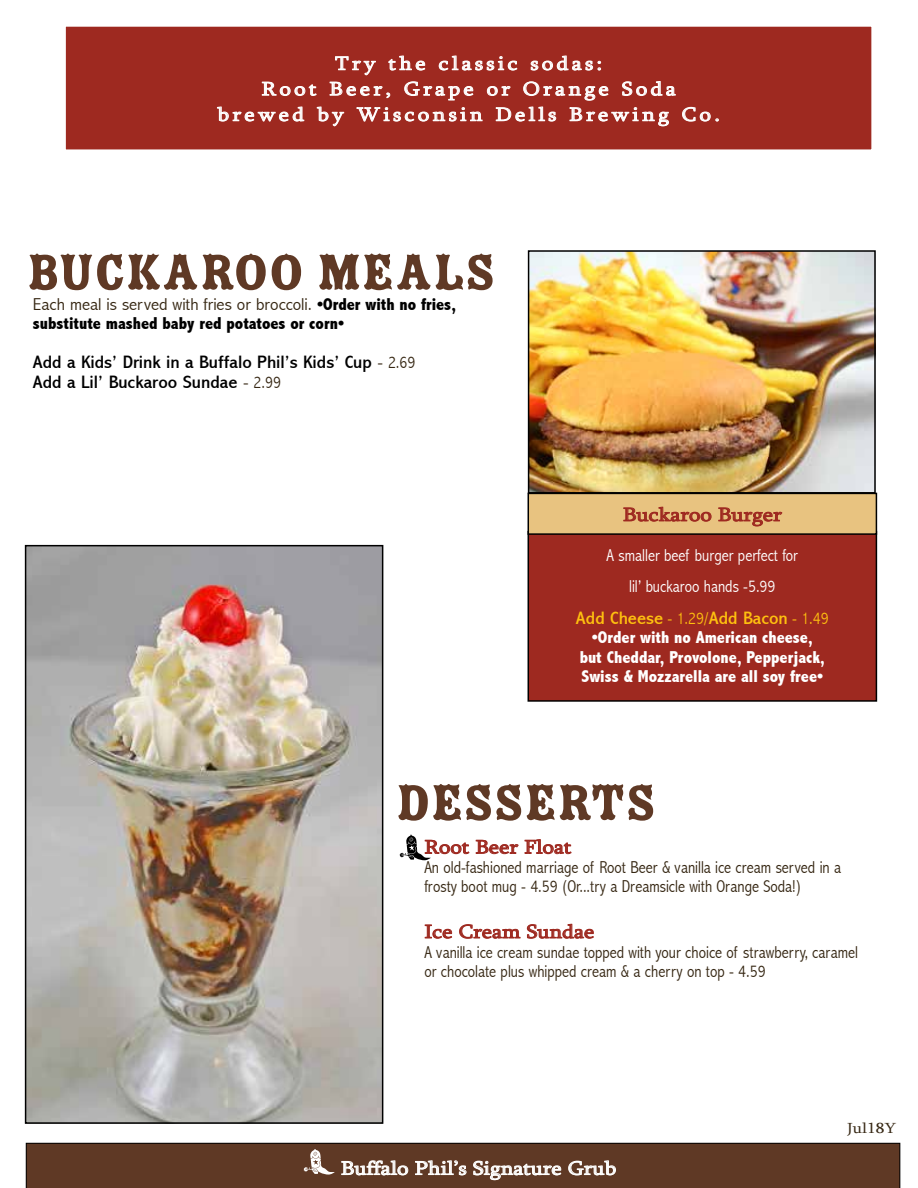
<style>
.page{position:relative;width:918px;height:1188px;background:#fff}
.page>*{position:absolute;margin:0;border:0;box-sizing:border-box;transform-origin:0 0}
.t1{font:55.5px "Zebrawood Std Fill";color:#5f3925}
.t2{font:19.5px/25.5px "Sylfaen";letter-spacing:.15em;color:#fff;text-align:center;scale:1.15 1}
.t3{font:19.5px "Sylfaen";color:#9e2920;scale:1.15 1}
.t4{font:19.5px "Sylfaen";color:#fff;scale:1.15 1}
.t5{font:condensed 18px/19.5px "Abadi";color:#000;scale:1.15 1}
.t6{font:condensed 18px "Abadi";color:#fec00f;scale:1.15 1}
.t7{font:300 condensed 17.25px/19.5px "Abadi";color:#362713}
.t8{font:800 condensed 17.25px/19.5px "Abadi";color:#000}
.t9{font:800 condensed 17.25px/19.5px "Abadi";color:#fff;text-align:center}
.t10{font:300 condensed 17.25px/31.5px "Abadi";color:#fff;text-align:center}
.t11{font:15px "Sylfaen";color:#362713;scale:1.15 1}
.s1{font-weight:300;color:#362713}
.s2{font-weight:300;font-size:17.25px;color:#362713}
.s3{font-weight:300;font-size:17.25px}
</style>
<div class="page">
<div style="left:64px;top:24px;width:810px;height:128px;background:#9e2920"></div>
<svg style="left:217px;top:55px;width:459px;height:72px"></svg>
<svg style="left:682px;top:107px;width:37px;height:15px"></svg>
<div style="left:61px;top:22px;width:815px;height:132px;border:4px solid #fff"></div>
<svg style="left:26px;top:1143px;width:874px;height:45px;background:#63402d"></svg>
<svg style="left:424px;top:924px;width:28px;height:15px"></svg>
<svg style="left:459px;top:924px;width:62px;height:15px"></svg>
<svg style="left:527px;top:923px;width:67px;height:16px"></svg>
<svg style="left:399px;top:835px;width:173px;height:25px"></svg>
<div style="left:528px;top:532px;width:348px;height:169px;background:#9e2920"></div>
<div style="left:528px;top:531px;width:349px;height:171px;border:2px solid #000"></div>
<img style="left:531px;top:253px;width:342px;height:238px">
<div style="left:528px;top:250px;width:348px;height:244px;border:2px solid #000"></div>
<div style="left:528px;top:493px;width:348px;height:41px;background:#e8c380"></div>
<svg style="left:623px;top:507px;width:89px;height:15px"></svg>
<svg style="left:718px;top:507px;width:65px;height:20px"></svg>
<div style="left:528px;top:493px;width:349px;height:42px;border:2px solid #000"></div>
<img style="left:28px;top:548px;width:352px;height:573px">
<div style="left:25px;top:545px;width:358px;height:579px;border:2px solid #000"></div>
<p class="t2" style="left:217px;top:50px;width:439px">Try the classic sodas:<br>Root Beer, Grape or Orange Soda brewed by Wisconsin Dells Brewing Co.</p>
<h1 class="t1" style="left:27px;top:243px;width:470px">BUCKAROO MEALS</h1>
<p class="t8" style="left:33px;top:294px;width:425px"><span class="s1">Each meal is served with fries or broccoli.</span> •Order with no fries, substitute mashed baby red potatoes or corn•</p>
<p class="t5" style="left:33px;top:353px;width:334px">Add a Kids’ Drink in a Buffalo Phil’s Kids’ Cup <span class="s2">- 2.69<br></span>Add a Lil’ Buckaroo Sundae <span class="s2">- 2.99</span></p>
<p class="t3" style="left:623px;top:501px;width:140px">Buckaroo Burger</p>
<p class="t10" style="left:607px;top:539px;width:193px">A smaller beef burger perfect for lil’ buckaroo hands -5.99</p>
<p class="t6" style="left:576px;top:607px;width:221px">Add Cheese <span class="s3">- 1.29/</span>Add Bacon <span class="s3">- 1.49</span></p>
<p class="t9" style="left:580px;top:628px;width:247px">•Order with no American cheese, but Cheddar, Provolone, Pepperjack,<br>Swiss &amp; Mozzarella are all soy free•</p>
<h1 class="t1" style="left:396px;top:774px;width:262px">DESSERTS</h1>
<p class="t3" style="left:424px;top:834px;width:129px">Root Beer Float</p>
<p class="t7" style="left:424px;top:857px;width:418px">An old-fashioned marriage of Root Beer &amp; vanilla ice cream served in a frosty boot mug - 4.59 (Or...try a Dreamsicle with Orange Soda!)</p>
<p class="t3" style="left:424px;top:918px;width:149px">Ice Cream Sundae</p>
<p class="t7" style="left:424px;top:942px;width:435px">A vanilla ice cream sundae topped with your choice of strawberry, caramel or chocolate plus whipped cream &amp; a cherry on top - 4.59</p>
<p class="t4" style="left:341px;top:1155px;width:241px">Buffalo Phil’s Signature Grub</p>
<p class="t11" style="left:847px;top:1118px;width:44px">Jul18Y</p>
</div>
